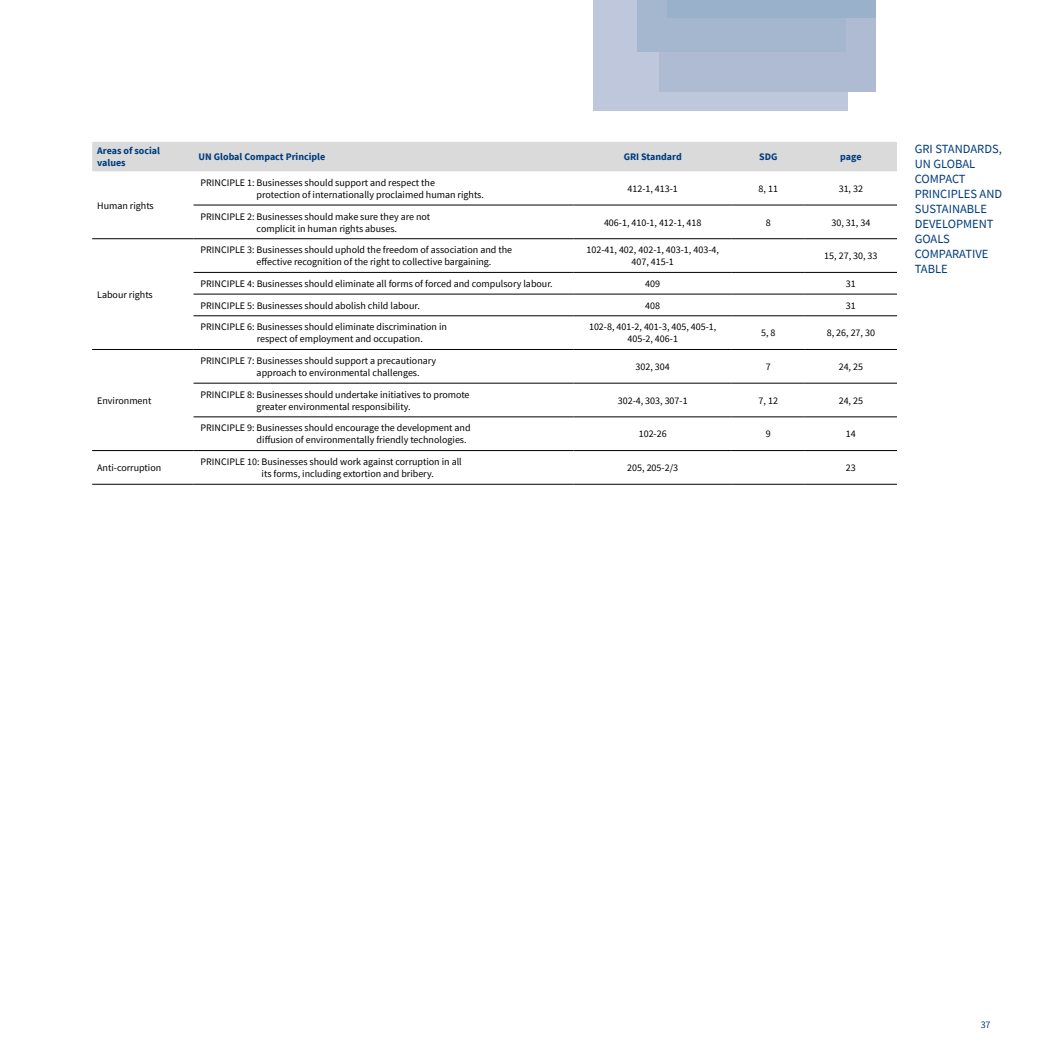
<style>
.page{position:relative;width:1053px;height:1053px;background:#fff}
.page>*{position:absolute;margin:0;border:0;box-sizing:border-box;transform-origin:0 0}
.t1{font:12.5px/15px "Source Sans Pro";color:#003c7d}
.t2{font:10px/12px "Source Sans Pro";color:#000}
.t3{font:700 10px/12px "Source Sans Pro";color:#003c7d}
.t4{font:10px "Source Sans Pro";color:#003c7d}
</style>
<div class="page">
<div style="left:593px;top:0;width:254px;height:110px;background:#bfc7dc"></div>
<div style="left:659px;top:0;width:216px;height:92px;background:#aebbd3"></div>
<div style="left:636px;top:0;width:209px;height:52px;background:#a5b6cf"></div>
<div style="left:667px;top:0;width:208px;height:17px;background:#9ab1cb"></div>
<div style="left:92px;top:142px;width:804px;height:29px;background:#dadada"></div>
<hr style="left:193px;top:205px;width:380px;height:1px;background:#000">
<hr style="left:731px;top:205px;width:73px;height:1px;background:#000">
<hr style="left:804px;top:205px;width:92px;height:1px;background:#000">
<hr style="left:193px;top:238px;width:380px;height:1px;background:#000">
<hr style="left:731px;top:238px;width:73px;height:1px;background:#000">
<hr style="left:804px;top:238px;width:92px;height:1px;background:#000">
<hr style="left:193px;top:272px;width:380px;height:1px;background:#000">
<hr style="left:731px;top:272px;width:73px;height:1px;background:#000">
<hr style="left:804px;top:272px;width:92px;height:1px;background:#000">
<hr style="left:193px;top:294px;width:380px;height:1px;background:#000">
<hr style="left:731px;top:294px;width:73px;height:1px;background:#000">
<hr style="left:804px;top:294px;width:92px;height:1px;background:#000">
<hr style="left:193px;top:315px;width:380px;height:1px;background:#000">
<hr style="left:731px;top:315px;width:73px;height:1px;background:#000">
<hr style="left:804px;top:315px;width:92px;height:1px;background:#000">
<hr style="left:193px;top:349px;width:380px;height:1px;background:#000">
<hr style="left:731px;top:349px;width:73px;height:1px;background:#000">
<hr style="left:804px;top:349px;width:92px;height:1px;background:#000">
<hr style="left:193px;top:383px;width:380px;height:1px;background:#000">
<hr style="left:731px;top:383px;width:73px;height:1px;background:#000">
<hr style="left:804px;top:383px;width:92px;height:1px;background:#000">
<hr style="left:193px;top:416px;width:380px;height:1px;background:#000">
<hr style="left:731px;top:416px;width:73px;height:1px;background:#000">
<hr style="left:804px;top:416px;width:92px;height:1px;background:#000">
<hr style="left:193px;top:450px;width:380px;height:1px;background:#000">
<hr style="left:731px;top:450px;width:73px;height:1px;background:#000">
<hr style="left:804px;top:450px;width:92px;height:1px;background:#000">
<hr style="left:193px;top:484px;width:380px;height:1px;background:#000">
<hr style="left:731px;top:484px;width:73px;height:1px;background:#000">
<hr style="left:804px;top:484px;width:92px;height:1px;background:#000">
<hr style="left:92px;top:238px;width:101px;height:1px;background:#000">
<hr style="left:92px;top:349px;width:101px;height:1px;background:#000">
<hr style="left:92px;top:450px;width:101px;height:1px;background:#000">
<hr style="left:92px;top:484px;width:101px;height:1px;background:#000">
<hr style="left:573px;top:205px;width:158px;height:1px;background:#000">
<hr style="left:573px;top:238px;width:158px;height:1px;background:#000">
<hr style="left:573px;top:272px;width:158px;height:1px;background:#000">
<hr style="left:573px;top:294px;width:158px;height:1px;background:#000">
<hr style="left:573px;top:315px;width:158px;height:1px;background:#000">
<hr style="left:573px;top:349px;width:158px;height:1px;background:#000">
<hr style="left:573px;top:383px;width:158px;height:1px;background:#000">
<hr style="left:573px;top:416px;width:158px;height:1px;background:#000">
<hr style="left:573px;top:450px;width:158px;height:1px;background:#000">
<hr style="left:573px;top:484px;width:158px;height:1px;background:#000">
<p class="t3" style="left:97px;top:145px;width:64px">Areas of social values</p>
<p class="t3" style="left:198px;top:151px;width:128px">UN Global Compact Principle</p>
<p class="t3" style="left:623px;top:151px;width:60px">GRI Standard</p>
<p class="t3" style="left:759px;top:151px;width:20px">SDG</p>
<p class="t3" style="left:840px;top:151px;width:23px">page</p>
<p class="t2" style="left:97px;top:199px;width:58px">Human rights</p>
<p class="t2" style="left:257px;top:176px;width:229px;text-indent:-56px">PRINCIPLE 1: Businesses should support and respect the<br>protection of internationally proclaimed human rights.</p>
<p class="t2" style="left:627px;top:182px;width:52px">412-1, 413-1</p>
<p class="t2" style="left:758px;top:182px;width:21px">8, 11</p>
<p class="t2" style="left:838px;top:182px;width:26px">31, 32</p>
<p class="t2" style="left:257px;top:210px;width:175px;text-indent:-56px">PRINCIPLE 2: Businesses should make sure they are not complicit in human rights abuses.</p>
<p class="t2" style="left:604px;top:216px;width:99px">406-1, 410-1, 412-1, 418</p>
<p class="t2" style="left:765px;top:216px;width:6px">8</p>
<p class="t2" style="left:831px;top:216px;width:40px">30, 31, 34</p>
<p class="t2" style="left:97px;top:288px;width:57px">Labour rights</p>
<p class="t2" style="left:97px;top:394px;width:56px">Environment</p>
<p class="t2" style="left:257px;top:244px;width:257px;text-indent:-56px">PRINCIPLE 3: Businesses should uphold the freedom of association and the effective recognition of the right to collective bargaining.</p>
<p class="t2" style="left:586px;top:244px;width:134px;text-align:center">102-41, 402, 402-1, 403-1, 403-4,<br>407, 415-1</p>
<p class="t2" style="left:824px;top:250px;width:55px">15, 27, 30, 33</p>
<p class="t2" style="left:200px;top:277px;width:354px">PRINCIPLE 4: Businesses should eliminate all forms of forced and compulsory labour.</p>
<p class="t2" style="left:645px;top:277px;width:16px">409</p>
<p class="t2" style="left:845px;top:277px;width:11px">31</p>
<p class="t2" style="left:200px;top:299px;width:221px">PRINCIPLE 5: Businesses should abolish child labour.</p>
<p class="t2" style="left:645px;top:299px;width:16px">408</p>
<p class="t2" style="left:845px;top:299px;width:11px">31</p>
<p class="t2" style="left:257px;top:321px;width:192px;text-indent:-56px">PRINCIPLE 6: Businesses should eliminate discrimination in respect of employment and occupation.</p>
<p class="t2" style="left:589px;top:321px;width:129px;text-align:center">102-8, 401-2, 401-3, 405, 405-1,<br>405-2, 406-1</p>
<p class="t2" style="left:761px;top:327px;width:16px">5, 8</p>
<p class="t2" style="left:826px;top:327px;width:50px">8, 26, 27, 30</p>
<p class="t2" style="left:257px;top:354px;width:181px;text-indent:-56px">PRINCIPLE 7: Businesses should support a precautionary approach to environmental challenges.</p>
<p class="t2" style="left:635px;top:360px;width:36px">302, 304</p>
<p class="t2" style="left:765px;top:360px;width:6px">7</p>
<p class="t2" style="left:838px;top:360px;width:26px">24, 25</p>
<p class="t2" style="left:200px;top:388px;width:270px;text-align:center">PRINCIPLE 8: Businesses should undertake initiatives to promote greater environmental responsibility.</p>
<p class="t2" style="left:617px;top:394px;width:71px">302-4, 303, 307-1</p>
<p class="t2" style="left:758px;top:394px;width:21px">7, 12</p>
<p class="t2" style="left:838px;top:394px;width:26px">24, 25</p>
<p class="t2" style="left:257px;top:422px;width:215px;text-indent:-56px">PRINCIPLE 9: Businesses should encourage the development and diffusion of environmentally friendly technologies.</p>
<p class="t2" style="left:638px;top:428px;width:29px">102-26</p>
<p class="t2" style="left:765px;top:428px;width:6px">9</p>
<p class="t2" style="left:845px;top:428px;width:11px">14</p>
<p class="t2" style="left:97px;top:461px;width:66px">Anti-corruption</p>
<p class="t2" style="left:261px;top:455px;width:202px;text-indent:-61px">PRINCIPLE 10: Businesses should work against corruption in all its forms, including extortion and bribery.</p>
<p class="t2" style="left:627px;top:461px;width:52px">205, 205-2/3</p>
<p class="t2" style="left:845px;top:461px;width:11px">23</p>
<p class="t1" style="left:914px;top:141px;width:89px">GRI STANDARDS,<br>UN GLOBAL<br>COMPACT<br>PRINCIPLES AND<br>SUSTAINABLE<br>DEVELOPMENT<br>GOALS<br>COMPARATIVE<br>TABLE</p>
<p class="t4" style="left:980px;top:1018px;width:11px">37</p>
</div>
